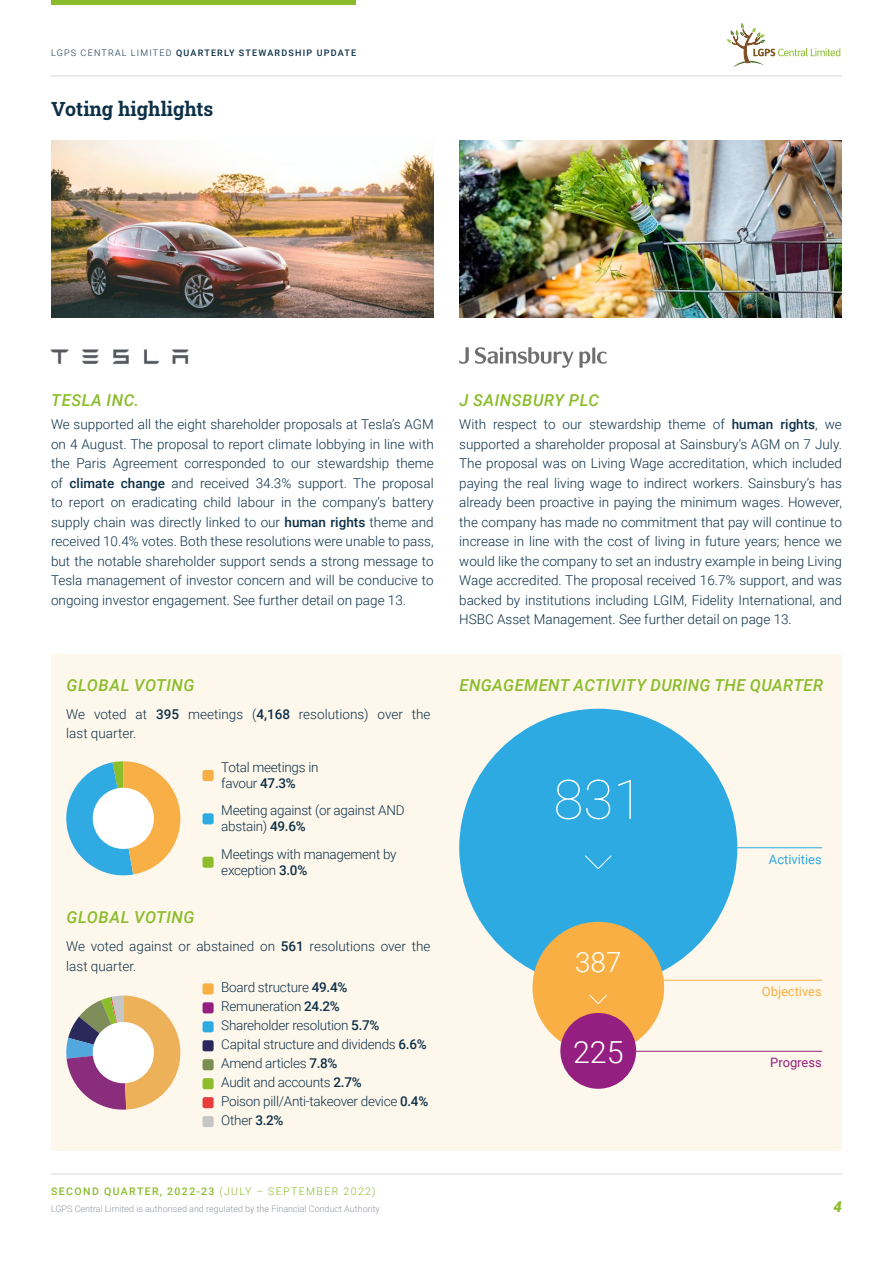
<style>
.page{position:relative;width:893px;height:1263px;background:#fff}
.page>*{position:absolute;margin:0;border:0;box-sizing:border-box;transform-origin:0 0}
.t1{font:100 54.6px "Roboto";color:#fff}
.t2{font:300 30.45px "Roboto";color:#fff}
.t3{font:300 27.75px "Roboto";color:#fff}
.t4{font:700 19.5px "Roboto Slab";color:#0d3047}
.t5{font:italic 500 16.5px "Roboto";letter-spacing:.025em;color:#8bbc2b}
.t6{font:italic 900 15px "Roboto";color:#8bbc2b}
.t7{font:300 13.5px/19.5px "Roboto";letter-spacing:-.02em;color:#0d3047}
.t8{font:300 13.5px/19.5px "Roboto";color:#0d3047}
.t9{font:12.9px "Roboto";color:#2daae2}
.t10{font:12.9px "Roboto";color:#f9af44}
.t11{font:12.9px "Roboto";color:#951f81}
.t12{font:800 12.3px "Mary Ann";letter-spacing:-.015em;color:#000}
.t13{font:500 10.5px "Roboto";letter-spacing:.135em;color:#8bbc2b}
.t14{font:300 9px "Roboto";color:#9196a5}
.t15{font:500 9px "Roboto";letter-spacing:.135em;color:#0d3047}
.s1{font-weight:300}
.s2{font-weight:500}
</style>
<div class="page">
<div style="left:51px;top:654px;width:791px;height:497px;background:#fef7ec"></div>
<div style="left:203px;top:983px;width:11px;height:11px;background:#f9af44;border-radius:2px"></div>
<div style="left:203px;top:1002px;width:11px;height:11px;background:#951f81;border-radius:2px"></div>
<div style="left:203px;top:1021px;width:11px;height:11px;background:#2daae2;border-radius:2px"></div>
<div style="left:203px;top:1040px;width:11px;height:11px;background:#2a285f;border-radius:2px"></div>
<div style="left:203px;top:1059px;width:11px;height:11px;background:#7b8e52;border-radius:2px"></div>
<div style="left:203px;top:1078px;width:11px;height:11px;background:#8dbd2a;border-radius:2px"></div>
<div style="left:203px;top:1097px;width:11px;height:11px;background:#e83c3d;border-radius:2px"></div>
<div style="left:203px;top:1116px;width:11px;height:11px;background:#c6c6c6;border-radius:2px"></div>
<div style="left:203px;top:770px;width:11px;height:11px;background:#f9af44;border-radius:2px"></div>
<div style="left:203px;top:813px;width:11px;height:11px;background:#2daae2;border-radius:2px"></div>
<div style="left:203px;top:857px;width:11px;height:11px;background:#8dbd2a;border-radius:2px"></div>
<svg style="left:66px;top:761px;width:114px;height:114px"></svg>
<div style="left:93px;top:788px;width:61px;height:61px;background:#fff;border-radius:50%"></div>
<svg style="left:66px;top:995px;width:114px;height:115px"></svg>
<div style="left:93px;top:1022px;width:61px;height:61px;background:#fff;border-radius:50%"></div>
<hr style="left:566px;top:847px;width:256px;height:1px;background:#2daae2">
<hr style="left:566px;top:980px;width:256px;height:1px;background:#f9af44">
<hr style="left:614px;top:1051px;width:208px;height:1px;background:#951f81">
<div style="left:459px;top:709px;width:278px;height:278px;background:#2daae2;border-radius:50%"></div>
<div style="left:532px;top:922px;width:132px;height:131px;background:#f9af44;border-radius:50%"></div>
<div style="left:560px;top:1013px;width:76px;height:76px;background:#951f81;border-radius:50%"></div>
<svg style="left:585px;top:855px;width:27px;height:14px"></svg>
<svg style="left:589px;top:995px;width:18px;height:9px"></svg>
<img style="left:51px;top:140px;width:383px;height:178px">
<img style="left:459px;top:140px;width:383px;height:178px">
<img style="left:50px;top:349px;width:139px;height:15px">
<svg style="left:475px;top:347px;width:98px;height:21px"></svg>
<svg style="left:459px;top:347px;width:10px;height:17px"></svg>
<hr style="left:592px;top:348px;width:3px;height:15px;background:#706f6f">
<svg style="left:597px;top:351px;width:9px;height:13px"></svg>
<svg style="left:579px;top:351px;width:11px;height:17px"></svg>
<hr style="left:51px;top:1174px;width:791px;height:1px;background:#d6d7de">
<hr style="left:51px;top:76px;width:791px;height:1px;background:#d6d7de">
<svg style="left:727px;top:23px;width:113px;height:44px"></svg>
<div style="left:51px;top:0;width:305px;height:5px;background:#8bbc2b"></div>
<p class="t15" style="left:51px;top:47px;width:306px"><span class="s1">LGPS CENTRAL LIMITED</span> QUARTERLY STEWARDSHIP UPDATE</p>
<h3 class="t4" style="left:51px;top:96px;width:164px">Voting highlights</h3>
<p class="t5" style="left:51px;top:388px;width:89px">TESLA INC.</p>
<p class="t7" style="left:51px;top:414px;width:384px;text-align:justify">We supported all the eight shareholder proposals at Tesla’s AGM on 4 August. The proposal to report climate lobbying in line with the Paris Agreement corresponded to our stewardship theme of <span class="s2">climate change</span> and received 34.3% support. The proposal to report on eradicating child labour in the company’s battery supply chain was directly linked to our <span class="s2">human rights</span> theme and received 10.4% votes. Both these resolutions were unable to pass, but the notable shareholder support sends a strong message to Tesla management of investor concern and will be conducive to ongoing investor engagement. See further detail on page 13.</p>
<p class="t5" style="left:460px;top:388px;width:141px">J SAINSBURY PLC</p>
<p class="t7" style="left:459px;top:414px;width:384px;text-align:justify">With respect to our stewardship theme of <span class="s2">human rights</span>, we supported a shareholder proposal at Sainsbury’s AGM on 7 July.<br>The proposal was on Living Wage accreditation, which included paying the real living wage to indirect workers. Sainsbury’s has already been proactive in paying the minimum wages. However, the company has made no commitment that pay will continue to increase in line with the cost of living in future years; hence we would like the company to set an industry example in being Living Wage accredited. The proposal received 16.7% support, and was backed by institutions including LGIM, Fidelity International, and HSBC Asset Management. See further detail on page 13.</p>
<p class="t12" style="left:459px;top:417px;width:146px">Financial Statements 2022</p>
<p class="t5" style="left:67px;top:673px;width:130px">GLOBAL VOTING</p>
<p class="t5" style="left:460px;top:673px;width:365px">ENGAGEMENT ACTIVITY DURING THE QUARTER</p>
<p class="t8" style="left:66px;top:704px;width:366px">We voted at <span class="s2">395</span> meetings (<span class="s2">4,168</span> resolutions) over the last quarter.</p>
<p class="t5" style="left:67px;top:905px;width:130px">GLOBAL VOTING</p>
<p class="t7" style="left:221px;top:758px;width:99px;line-height:16.2px">Total meetings in favour <span class="s2">47.3%</span></p>
<p class="t7" style="left:221px;top:802px;width:185px;line-height:16.2px">Meeting against (or against AND abstain) <span class="s2">49.6%</span></p>
<p class="t7" style="left:221px;top:845px;width:177px;line-height:16.2px">Meetings with management by exception <span class="s2">3.0%</span></p>
<p class="t9" style="left:769px;top:850px;width:54px">Activities</p>
<h1 class="t1" style="left:553px;top:761px;width:91px">831</h1>
<p class="t8" style="left:66px;top:936px;width:366px">We voted against or abstained on <span class="s2">561</span> resolutions over the last quarter.</p>
<p class="t7" style="left:221px;top:977px;width:208px;line-height:18.9px">Board structure <span class="s2">49.4%<br></span>Remuneration <span class="s2">24.2%<br></span>Shareholder resolution <span class="s2">5.7%<br></span>Capital structure and dividends <span class="s2">6.6%<br></span>Amend articles <span class="s2">7.8%<br></span>Audit and accounts <span class="s2">2.7%<br></span>Poison pill/Anti-takeover device <span class="s2">0.4%<br></span>Other <span class="s2">3.2%</span></p>
<p class="t13" style="left:51px;top:1184px;width:326px">SECOND QUARTER, 2022-23 <span class="s1">(JULY – SEPTEMBER 2022)</span></p>
<p class="t14" style="left:51px;top:1202px;width:330px">LGPS Central Limited is authorised and regulated by the Financial Conduct Authority</p>
<h3 class="t3" style="left:575px;top:942px;width:48px">387</h3>
<h2 class="t2" style="left:573px;top:1031px;width:52px">225</h2>
<p class="t10" style="left:762px;top:983px;width:61px">Objectives</p>
<p class="t11" style="left:770px;top:1054px;width:53px">Progress</p>
<p class="t6" style="left:833px;top:1196px;width:10px">4</p>
</div>
